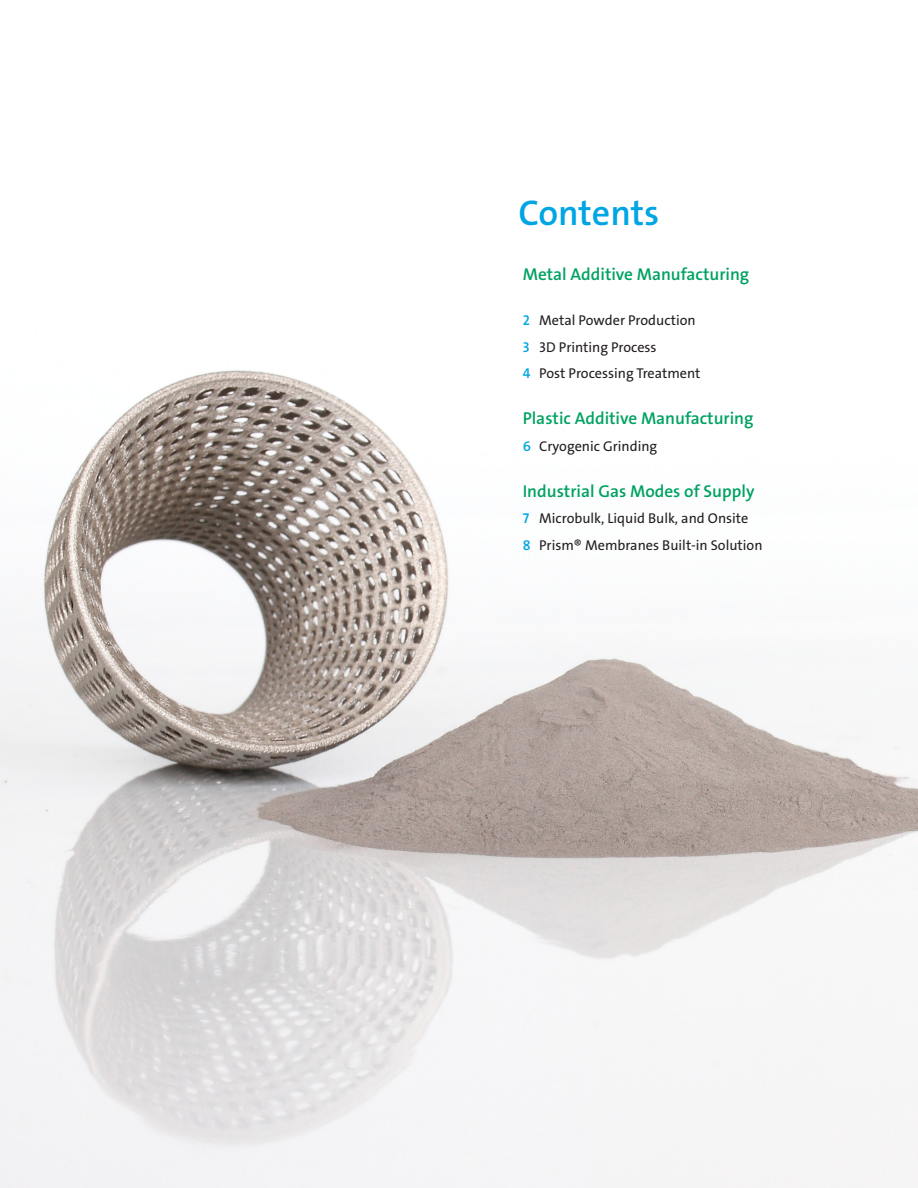
<style>
.page{position:relative;width:918px;height:1188px;background:#fff}
.page>*{position:absolute;margin:0;border:0;box-sizing:border-box;transform-origin:0 0}
.t1{font:600 36px "The Sans LF";color:#00a5e3}
.t2{font:600 17.25px "The Sans LF";color:#00a261}
.t3{font:14.25px/26.2px "The Sans LF";color:#231f20}
.s1{font-weight:600;color:#00a5e3}
</style>
<div class="page">
<img style="left:0;top:370px;width:918px;height:818px">
<h1 class="t1" style="left:518px;top:190px;width:142px">Contents</h1>
<p class="t2" style="left:523px;top:263px;width:228px">Metal Additive Manufacturing</p>
<p class="t3" style="left:523px;top:307px;width:179px"><span class="s1">2</span> Metal Powder Production<br><span class="s1">3</span> 3D Printing Process<br><span class="s1">4</span> Post Processing Treatment</p>
<p class="t2" style="left:523px;top:407px;width:232px">Plastic Additive Manufacturing</p>
<p class="t3" style="left:523px;top:433px;width:136px"><span class="s1">6</span> Cryogenic Grinding</p>
<p class="t2" style="left:523px;top:480px;width:233px">Industrial Gas Modes of Supply</p>
<p class="t3" style="left:523px;top:505px;width:241px"><span class="s1">7</span> Microbulk, Liquid Bulk, and Onsite<br><span class="s1">8</span> Prism® Membranes Built-in Solution</p>
</div>
